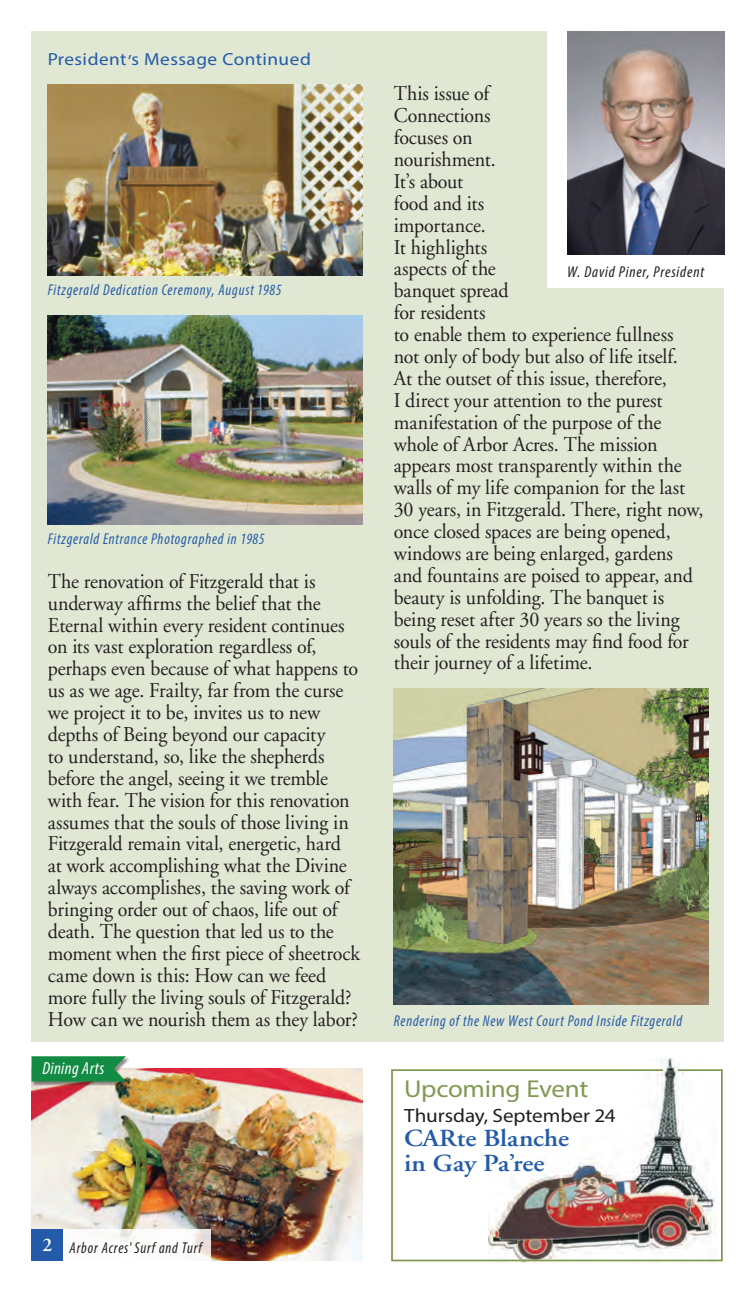
<style>
.page{position:relative;width:756px;height:1292px;background:#fff}
.page>*{position:absolute;margin:0;border:0;box-sizing:border-box;transform-origin:0 0}
.t1{font:600 24.5px/24.5px "Adobe Garamond";color:#245ba8;scale:1.1 1}
.t2{font:24.5px "Myriad Pro";letter-spacing:-.01em;color:#819953;scale:1.1 1}
.t3{font:21px/21.9px "Adobe Garamond";letter-spacing:-.005em;color:#231f20;scale:.95 1}
.t4{font:19.25px "Myriad Pro";letter-spacing:-.005em;color:#231f20;scale:1.1 1}
.t5{font:600 19.25px "Adobe Garamond";color:#fff}
.t6{font:17.5px "Myriad Pro";letter-spacing:.025em;color:#245ba8;scale:1.1 1}
.t7{font:italic condensed 17.5px "Myriad Pro";letter-spacing:.025em;color:#fff}
.t8{font:italic condensed 15.75px "Myriad Pro";letter-spacing:.055em;color:#245ba8;scale:.95 1}
.t9{font:italic condensed 15.75px "Myriad Pro";letter-spacing:.055em;color:#231f20}
.t10{font:italic condensed 15.75px "Myriad Pro";letter-spacing:.055em;color:#231f20;scale:.95 1}
</style>
<div class="page">
<div style="left:32px;top:32px;width:692px;height:1009px;background:#e0e7d3"></div>
<div style="left:547px;top:32px;width:184px;height:256px;background:#fff"></div>
<img style="left:567px;top:32px;width:157px;height:222px">
<img style="left:394px;top:688px;width:314px;height:316px">
<img style="left:32px;top:1068px;width:330px;height:192px">
<div style="left:32px;top:1056px;width:99px;height:30px;background:#231f20;opacity:.5"></div>
<svg style="left:32px;top:1056px;width:94px;height:25px;background:#208f4c"></svg>
<div style="left:32px;top:1228px;width:31px;height:32px;background:#245ba8"></div>
<div style="left:63px;top:1228px;width:147px;height:32px;background:#fff"></div>
<img style="left:48px;top:84px;width:314px;height:191px">
<img style="left:48px;top:315px;width:314px;height:210px">
<img style="left:391px;top:1068px;width:332px;height:194px">
<p class="t6" style="left:48px;top:48px;width:241px">President’s Message Continued</p>
<p class="t8" style="left:48px;top:280px;width:248px">Fitzgerald Dedication Ceremony, August 1985</p>
<p class="t8" style="left:48px;top:529px;width:230px">Fitzgerald Entrance Photographed in 1985</p>
<p class="t3" style="left:48px;top:571px;width:330px">The renovation of Fitzgerald that is underway affirms the belief that the Eternal within every resident continues on its vast exploration regardless of, perhaps even because of what happens to us as we age. Frailty, far from the curse we project it to be, invites us to new depths of Being beyond our capacity<br>to understand, so, like the shepherds before the angel, seeing it we tremble with fear. The vision for this renovation assumes that the souls of those living in Fitzgerald remain vital, energetic, hard<br>at work accomplishing what the Divine always accomplishes, the saving work of bringing order out of chaos, life out of death. The question that led us to the moment when the first piece of sheetrock came down is this: How can we feed more fully the living souls of Fitzgerald?<br>How can we nourish them as they labor?</p>
<p class="t7" style="left:42px;top:1057px;width:64px">Dining Arts</p>
<p class="t5" style="left:42px;top:1234px;width:11px">2</p>
<p class="t10" style="left:70px;top:1237px;width:141px">Arbor Acres' Surf and Turf</p>
<p class="t3" style="left:394px;top:83px;width:327px">This issue of<br>Connections<br>focuses on<br>nourishment.<br>It’s about<br>food and its<br>importance.<br>It highlights<br>aspects of the<br>banquet spread<br>for residents<br>to enable them to experience fullness not only of body but also of life itself.<br>At the outset of this issue, therefore,<br>I direct your attention to the purest manifestation of the purpose of the whole of Arbor Acres. The mission appears most transparently within the walls of my life companion for the last<br>30 years, in Fitzgerald. There, right now, once closed spaces are being opened, windows are being enlarged, gardens and fountains are poised to appear, and beauty is unfolding. The banquet is being reset after 30 years so the living souls of the residents may find food for their journey of a lifetime.</p>
<p class="t9" style="left:567px;top:262px;width:138px">W. David Piner, President</p>
<p class="t8" style="left:394px;top:1011px;width:305px">Rendering of the New West Court Pond Inside Fitzgerald</p>
<p class="t2" style="left:404px;top:1073px;width:169px">Upcoming Event</p>
<p class="t4" style="left:404px;top:1103px;width:194px">Thursday, September 24</p>
<p class="t1" style="left:404px;top:1126px;width:151px">CARte Blanche in Gay Pa’ree</p>
</div>
